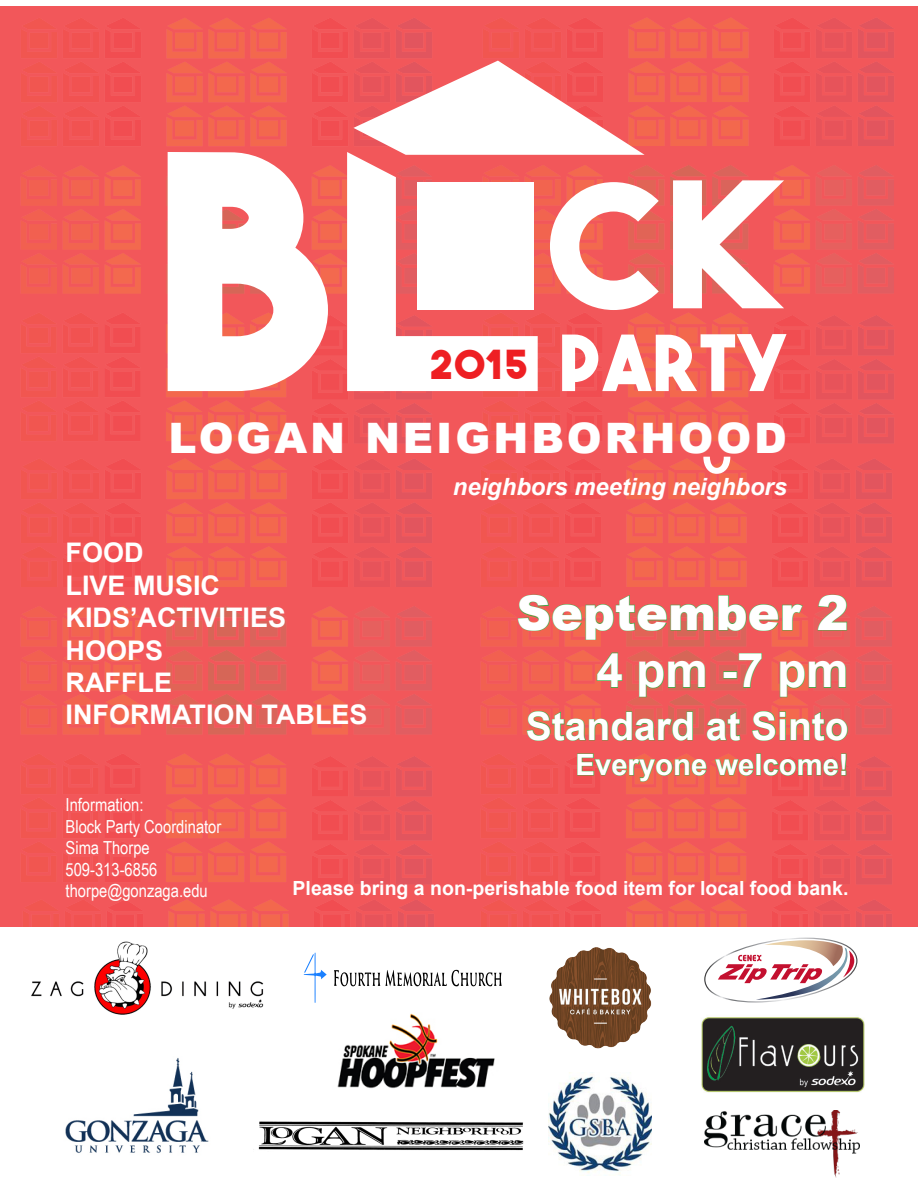
<style>
.page{position:relative;width:918px;height:1188px;background:#fff}
.page>*{position:absolute;margin:0;border:0;box-sizing:border-box;transform-origin:0 0}
.t1{font:76.95px "The Bold Font";color:#fff}
.t2{font:900 47.85px "Arial";color:#fff}
.t3{font:700 47.85px "Arial";color:#fff}
.t4{font:900 42px "Arial";letter-spacing:.07em;color:#fff}
.t5{font:39.9px "The Bold Font";color:#ee1f23}
.t6{font:700 39px "Arial";color:#fff}
.t7{font:700 29.25px "Arial";color:#fff}
.t8{font:700 27px "Arial";color:#fff}
.t9{font:italic 700 23.7px "Arial";color:#fff}
.t10{font:700 19.5px "Arial";color:#fff}
.t11{font:18px "Arial Narrow";color:#fff}
</style>
<div class="page">
<img style="left:459px;top:6px;width:459px;height:455px">
<img style="left:0;top:441px;width:916px;height:442px">
<img style="left:459px;top:883px;width:457px;height:44px">
<img style="left:0;top:6px;width:456px;height:455px">
<img style="left:0;top:883px;width:459px;height:44px">
<svg style="left:347px;top:152px;width:191px;height:239px"></svg>
<svg style="left:673px;top:180px;width:111px;height:128px"></svg>
<div style="left:417px;top:182px;width:117px;height:128px;background:#fff"></div>
<svg style="left:168px;top:152px;width:160px;height:239px"></svg>
<svg style="left:550px;top:182px;width:109px;height:128px"></svg>
<svg style="left:353px;top:61px;width:292px;height:94px"></svg>
<svg style="left:703px;top:457px;width:27px;height:17px"></svg>
<svg style="left:518px;top:594px;width:285px;height:46px;background:#db6456"></svg>
<svg style="left:817px;top:594px;width:30px;height:37px"></svg>
<svg style="left:596px;top:652px;width:27px;height:36px"></svg>
<svg style="left:639px;top:661px;width:67px;height:37px;background:#cc6a56"></svg>
<div style="left:724px;top:671px;width:13px;height:8px;border:1px solid #40ae49"></div>
<svg style="left:738px;top:653px;width:24px;height:35px"></svg>
<svg style="left:780px;top:661px;width:66px;height:37px;background:#d56a56"></svg>
<svg style="left:526px;top:711px;width:167px;height:30px;background:#cd6d53"></svg>
<svg style="left:706px;top:711px;width:35px;height:30px"></svg>
<svg style="left:752px;top:711px;width:96px;height:30px;background:#cf6c55"></svg>
<svg style="left:577px;top:753px;width:130px;height:29px;background:#d36a52"></svg>
<svg style="left:715px;top:759px;width:39px;height:17px"></svg>
<div style="left:756px;top:754px;width:5px;height:21px;border:1px solid #40ae49"></div>
<svg style="left:763px;top:753px;width:84px;height:23px;background:#c96755"></svg>
<img style="left:549px;top:1074px;width:102px;height:100px">
<img style="left:65px;top:1058px;width:144px;height:95px">
<img style="left:527px;top:886px;width:147px;height:163px">
<img style="left:701px;top:1017px;width:164px;height:76px">
<img style="left:31px;top:941px;width:273px;height:74px">
<img style="left:337px;top:1013px;width:158px;height:76px">
<img style="left:705px;top:1110px;width:154px;height:68px">
<svg style="left:334px;top:970px;width:168px;height:17px"></svg>
<svg style="left:304px;top:952px;width:23px;height:51px"></svg>
<img style="left:258px;top:1121px;width:266px;height:30px">
<svg style="left:704px;top:938px;width:154px;height:65px"></svg>
<h1 class="t1" style="left:558px;top:314px;width:234px">party</h1>
<p class="t4" style="left:168px;top:408px;width:620px">LOGAN NEIGHBORHOOD</p>
<p class="t9" style="left:453px;top:471px;width:336px">neighbors meeting neighbors</p>
<p class="t5" style="left:430px;top:340px;width:100px">2015</p>
<p class="t8" style="left:66px;top:535px;width:80px">FOOD</p>
<p class="t8" style="left:66px;top:567px;width:156px">LIVE MUSIC</p>
<p class="t8" style="left:66px;top:600px;width:222px">KIDS’ACTIVITIES</p>
<p class="t8" style="left:66px;top:632px;width:99px">HOOPS</p>
<p class="t8" style="left:66px;top:664px;width:108px">RAFFLE</p>
<p class="t8" style="left:66px;top:697px;width:303px">INFORMATION TABLES</p>
<p class="t2" style="left:517px;top:578px;width:334px">September 2</p>
<p class="t3" style="left:596px;top:639px;width:254px">4 pm -7 pm</p>
<p class="t6" style="left:526px;top:700px;width:324px">Standard at Sinto</p>
<p class="t7" style="left:576px;top:745px;width:275px">Everyone welcome!</p>
<p class="t11" style="left:66px;top:792px;width:79px">Information:</p>
<p class="t11" style="left:66px;top:813px;width:157px">Block Party Coordinator</p>
<p class="t11" style="left:66px;top:835px;width:86px">Sima Thorpe</p>
<p class="t11" style="left:66px;top:856px;width:93px">509-313-6856</p>
<p class="t11" style="left:66px;top:878px;width:144px">thorpe@gonzaga.edu</p>
<p class="t10" style="left:293px;top:876px;width:557px">Please bring a non-perishable food item for local food bank.</p>
</div>
